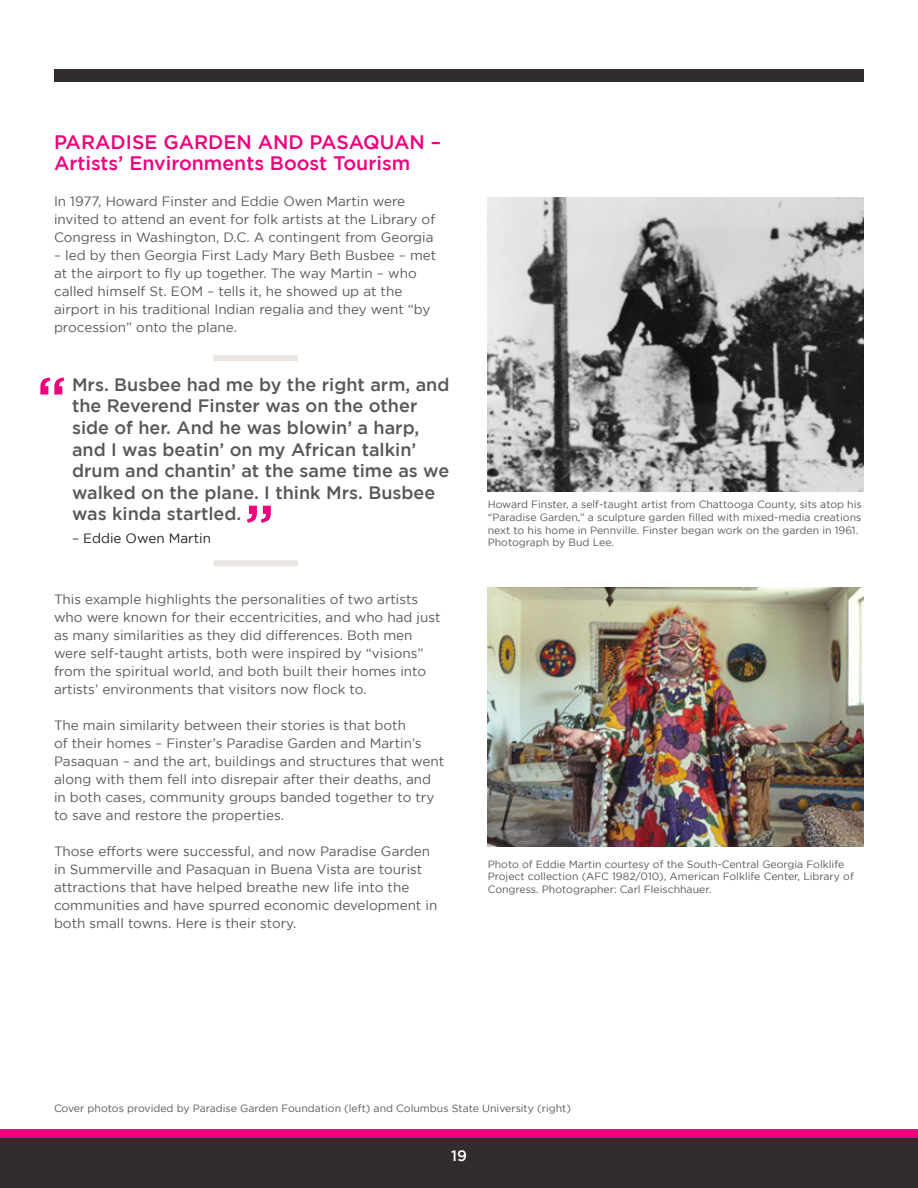
<style>
.page{position:relative;width:918px;height:1188px;background:#fff}
.page>*{position:absolute;margin:0;border:0;box-sizing:border-box;transform-origin:0 0}
.t1{font:500 60px "Gotham";color:#ed027c}
.t2{font:500 19.5px/21px "Gotham";color:#ed027c}
.t3{font:500 18px/21.6px "Gotham";color:#57585a}
.t4{font:500 15px "Gotham";color:#fff}
.t5{font:13.5px/18px "Gotham";color:#57585a}
.t6{font:13.5px "Gotham";color:#231f20}
.t7{font:10.5px/12.6px "Gotham";color:#57585a}
</style>
<div class="page">
<div style="left:0;top:1136px;width:918px;height:52px;background:#322d2c"></div>
<div style="left:0;top:1129px;width:918px;height:9px;background:#ed027c"></div>
<div style="left:54px;top:69px;width:810px;height:13px;background:#322d2c"></div>
<div style="left:214px;top:355px;width:84px;height:6px;background:#e9e5de"></div>
<div style="left:214px;top:560px;width:84px;height:6px;background:#e9e5de"></div>
<img style="left:488px;top:197px;width:376px;height:294px">
<img style="left:488px;top:588px;width:376px;height:258px">
<p class="t2" style="left:54px;top:131px;width:389px">PARADISE GARDEN AND PASAQUAN –<br>Artists’ Environments Boost Tourism</p>
<p class="t5" style="left:54px;top:192px;width:383px">In 1977, Howard Finster and Eddie Owen Martin were invited to attend an event for folk artists at the Library of<br>Congress in Washington, D.C. A contingent from Georgia</p>
<p class="t5" style="left:54px;top:246px;width:384px">– led by then Georgia First Lady Mary Beth Busbee – met at the airport to fly up together. The way Martin – who called himself St. EOM – tells it, he showed up at the airport in his traditional Indian regalia and they went “by procession” onto the plane.</p>
<p class="t1" style="left:37px;top:364px;width:32px">“</p>
<p class="t3" style="left:72px;top:373px;width:379px">Mrs. Busbee had me by the right arm, and the Reverend Finster was on the other side of her. And he was blowin’ a harp, and I was beatin’ on my African talkin’ drum and chantin’ at the same time as we walked on the plane. I think Mrs. Busbee was kinda startled.</p>
<p class="t6" style="left:72px;top:531px;width:141px">– Eddie Owen Martin</p>
<p class="t1" style="left:245px;top:492px;width:32px">”</p>
<p class="t5" style="left:54px;top:590px;width:388px">This example highlights the personalities of two artists who were known for their eccentricities, and who had just as many similarities as they did differences. Both men were self-taught artists, both were inspired by “visions” from the spiritual world, and both built their homes into artists’ environments that visitors now flock to.</p>
<p class="t5" style="left:54px;top:716px;width:392px">The main similarity between their stories is that both<br>of their homes – Finster’s Paradise Garden and Martin’s Pasaquan – and the art, buildings and structures that went along with them fell into disrepair after their deaths, and in both cases, community groups banded together to try to save and restore the properties.</p>
<p class="t5" style="left:54px;top:842px;width:385px">Those efforts were successful, and now Paradise Garden in Summerville and Pasaquan in Buena Vista are tourist attractions that have helped breathe new life into the communities and have spurred economic development in both small towns. Here is their story.</p>
<p class="t7" style="left:488px;top:498px;width:376px">Howard Finster, a self-taught artist from Chattooga County, sits atop his “Paradise Garden,” a sculpture garden filled with mixed-media creations next to his home in Pennville. Finster began work on the garden in 1961.<br>Photograph by Bud Lee.</p>
<p class="t7" style="left:488px;top:857px;width:368px">Photo of Eddie Martin courtesy of the South-Central Georgia Folklife<br>Project collection (AFC 1982/010), American Folklife Center, Library of<br>Congress. Photographer: Carl Fleischhauer.</p>
<p class="t7" style="left:54px;top:1102px;width:519px">Cover photos provided by Paradise Garden Foundation (left) and Columbus State University (right)</p>
<p class="t4" style="left:451px;top:1147px;width:17px">19</p>
</div>
